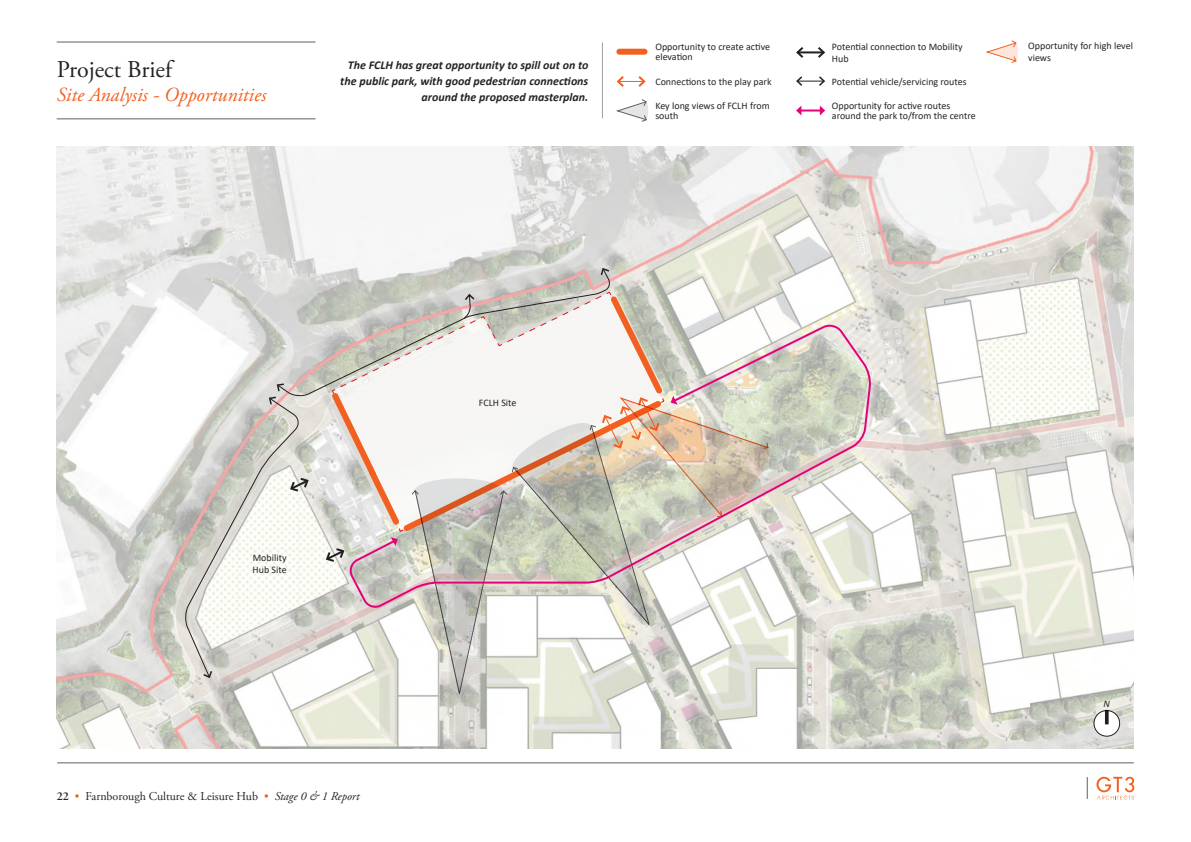
<style>
.page{position:relative;width:1191px;height:842px;background:#fff}
.page>*{position:absolute;margin:0;border:0;box-sizing:border-box;transform-origin:0 0}
.t1{font:24px "Adobe Garamond Pro";color:#262324}
.t2{font:italic 20px "Adobe Garamond Pro";color:#f26021}
.t3{font:italic 700 12px/16px "Calibri";color:#262324;text-align:right}
.t4{font:12px "Adobe Garamond Pro";color:#262324}
.t5{font:10px/10px "Calibri";color:#262324}
._3_Paragraph_Style{font:italic 10px "Calibri";color:#262324}
.s1{font-weight:600}
.s2{color:#f26021}
.s3{font-style:italic}
</style>
<div class="page">
<hr style="left:57px;top:119px;width:258px;height:1px;background:#5f5f62">
<hr style="left:57px;top:42px;width:258px;height:1px;background:#5f5f62">
<hr style="left:57px;top:763px;width:1076px;height:1px;background:#5f5f62">
<svg style="left:1096px;top:777px;width:38px;height:22px"></svg>
<svg style="left:1087px;top:777px;width:1px;height:22px"></svg>
<img style="left:57px;top:147px;width:1076px;height:601px">
<div style="left:619px;top:49px;width:25px;height:6px;background:#f26021"></div>
<hr style="left:797px;top:51px;width:26px;height:2px;background:#231f20">
<svg style="left:796px;top:47px;width:9px;height:11px"></svg>
<svg style="left:815px;top:47px;width:10px;height:11px"></svg>
<svg style="left:796px;top:76px;width:29px;height:10px"></svg>
<hr style="left:800px;top:110px;width:21px;height:2px;background:#e40278">
<svg style="left:796px;top:106px;width:5px;height:9px"></svg>
<svg style="left:820px;top:106px;width:5px;height:9px"></svg>
<svg style="left:616px;top:76px;width:30px;height:11px"></svg>
<svg style="left:617px;top:99px;width:31px;height:23px"></svg>
<svg style="left:986px;top:40px;width:32px;height:23px"></svg>
<div style="left:1094px;top:710px;width:25px;height:26px;background:#fff;border-radius:50%"></div>
<div style="left:1093px;top:710px;width:26px;height:26px;border:1px solid #231f20;border-radius:50%"></div>
<hr style="left:1105px;top:710px;width:3px;height:14px;background:#231f20">
<svg style="left:772px;top:323px;width:100px;height:286px"></svg>
<svg style="left:184px;top:267px;width:588px;height:427px"></svg>
<hr style="left:602px;top:43px;width:1px;height:75px;background:#a0a1a5">
<p class="t1" style="left:57px;top:55px;width:117px">Project Brief</p>
<p class="t2" style="left:57px;top:83px;width:211px">Site Analysis - Opportunities</p>
<p class="t3" style="left:340px;top:57px;width:250px">The FCLH has great opportunity to spill out on to the public park, with good pedestrian connections around the proposed masterplan.</p>
<p class="t5" style="left:655px;top:42px;width:116px">Opportunity to create active elevation</p>
<p class="t5" style="left:832px;top:41px;width:132px;line-height:12px">Potential connection to Mobility<br>Hub</p>
<p class="t5" style="left:1028px;top:40px;width:106px;line-height:12px">Opportunity for high level views</p>
<p class="t5" style="left:655px;top:77px;width:118px">Connections to the play park</p>
<p class="t5" style="left:832px;top:77px;width:136px">Potential vehicle/servicing routes</p>
<p class="t5" style="left:655px;top:101px;width:116px">Key long views of FCLH from south</p>
<p class="t5" style="left:832px;top:101px;width:145px">Opportunity for active routes around the park to/from the centre</p>
<p class="t5" style="left:253px;top:551px;width:36px;line-height:12px">Mobility<br>Hub Site</p>
<p class="t4" style="left:57px;top:789px;width:304px"><span class="s1">22</span> <span class="s2">•</span> Farnborough Culture &amp; Leisure Hub <span class="s2">•</span> <span class="s3">Stage 0 &amp; 1 Report</span></p>
<p class="t5" style="left:479px;top:398px;width:39px">FCLH Site</p>
<p class="_3_Paragraph_Style" style="left:1103px;top:697px;width:8px">N</p>
</div>
